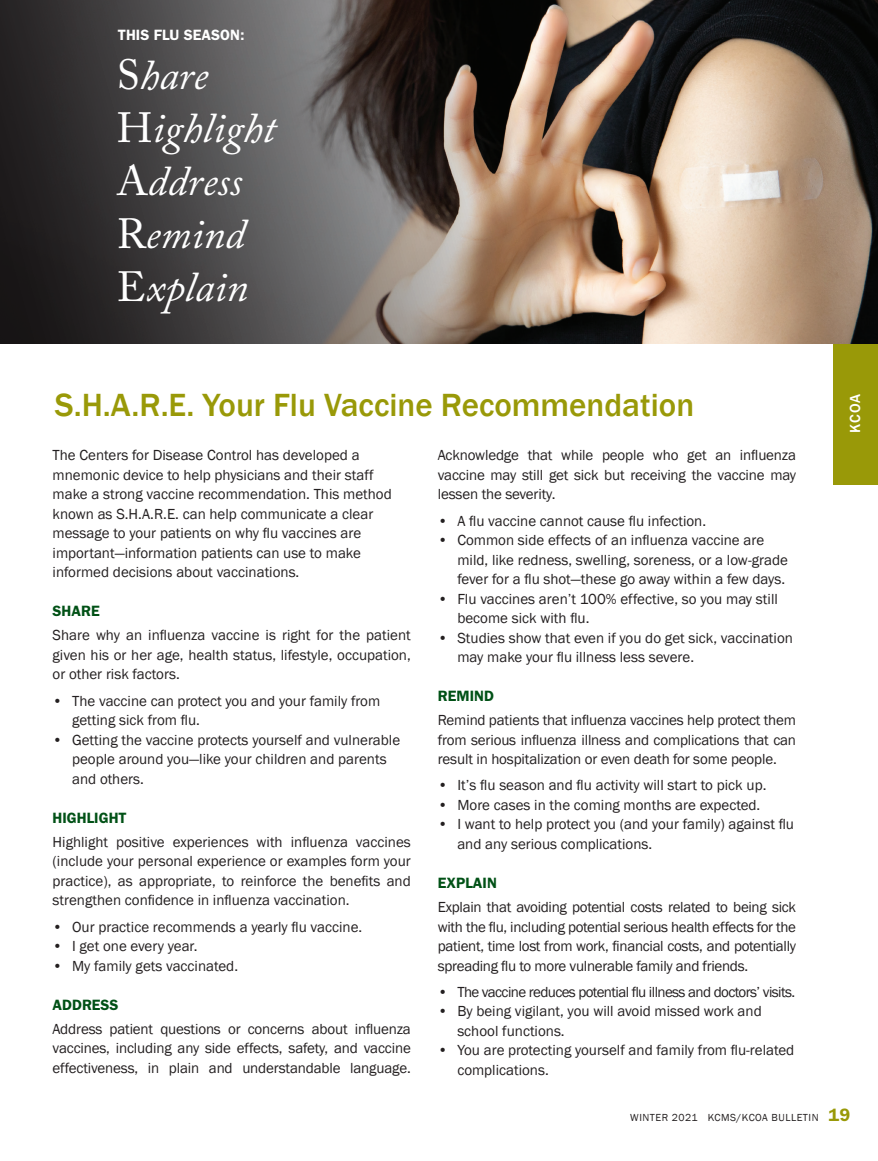
<style>
.page{position:relative;width:878px;height:1161px;background:#fff}
.page>*{position:absolute;margin:0;border:0;box-sizing:border-box;transform-origin:0 0}
.t1{font:italic 42px/52.9px "Adobe Caslon Pro";color:#fff}
.t2{font:500 33px "Franklin Gothic";color:#999908}
.t3{font:15px/19.5px "Franklin Gothic";color:#231f20}
.t4{font:15px "Franklin Gothic";letter-spacing:-.04em;color:#231f20}
.t5{font:600 15px "Franklin Gothic";color:#015116}
.t6{font:600 15px "Franklin Gothic";color:#fff}
.t7{font:500 15px "Franklin Gothic";color:#fff}
.t8{font:10.5px "Franklin Gothic";letter-spacing:.05em;color:#231f20}
.s1{font-style:normal}
.s2{font-weight:600;font-size:18px;color:#999908}
</style>
<div class="page">
<div style="left:833px;top:342px;width:44px;height:143px;background:#999908"></div>
<img style="left:754px;top:0;width:123px;height:344px">
<svg style="left:0;top:0;width:754px;height:344px;background:#6b6059"></svg>
<p class="t6" style="left:118px;top:26px;width:128px">THIS FLU SEASON:</p>
<h1 class="t1" style="left:117px;top:48px;width:161px"><span class="s1">S</span>hare<br><span class="s1">H</span>ighlight<br><span class="s1">A</span>ddress<br><span class="s1">R</span>emind<br><span class="s1">E</span>xplain</h1>
<h2 class="t2" style="left:55px;top:384px;width:640px">S.H.A.R.E. Your Flu Vaccine Recommendation</h2>
<p class="t3" style="left:53px;top:446px;width:340px">The Centers for Disease Control has developed a mnemonic device to help physicians and their staff make a strong vaccine recommendation. This method known as S.H.A.R.E. can help communicate a clear message to your patients on why flu vaccines are important—information patients can use to make informed decisions about vaccinations.</p>
<p class="t5" style="left:53px;top:602px;width:49px">SHARE</p>
<p class="t3" style="left:53px;top:626px;width:360px;text-align:justify">Share why an influenza vaccine is right for the patient given his or her age, health status, lifestyle, occupation, or other risk factors.</p>
<p class="t3" style="left:72px;top:691px;width:310px;text-indent:-20px">• The vaccine can protect you and your family from getting sick from flu.</p>
<p class="t3" style="left:72px;top:730px;width:329px;text-indent:-20px">• Getting the vaccine protects yourself and vulnerable people around you—like your children and parents and others.</p>
<p class="t5" style="left:53px;top:809px;width:76px">HIGHLIGHT</p>
<p class="t3" style="left:53px;top:832px;width:360px;text-align:justify">Highlight positive experiences with influenza vaccines (include your personal experience or examples form your practice), as appropriate, to reinforce the benefits and strengthen confidence in influenza vaccination.</p>
<p class="t3" style="left:53px;top:917px;width:311px">• Our practice recommends a yearly flu vaccine.</p>
<p class="t3" style="left:53px;top:937px;width:146px">• I get one every year.</p>
<p class="t3" style="left:53px;top:956px;width:187px">• My family gets vaccinated.</p>
<p class="t5" style="left:53px;top:996px;width:67px">ADDRESS</p>
<p class="t3" style="left:53px;top:1019px;width:360px;text-align:justify">Address patient questions or concerns about influenza vaccines, including any side effects, safety, and vaccine effectiveness, in plain and understandable language.</p>
<p class="t3" style="left:438px;top:446px;width:360px;text-align:justify">Acknowledge that while people who get an influenza vaccine may still get sick but receiving the vaccine may lessen the severity.</p>
<p class="t3" style="left:438px;top:511px;width:270px">• A flu vaccine cannot cause flu infection.</p>
<p class="t3" style="left:457px;top:531px;width:332px;text-indent:-20px">• Common side effects of an influenza vaccine are mild, like redness, swelling, soreness, or a low-grade fever for a flu shot—these go away within a few days.</p>
<p class="t3" style="left:457px;top:589px;width:322px;text-indent:-20px">• Flu vaccines aren’t 100% effective, so you may still become sick with flu.</p>
<p class="t3" style="left:457px;top:628px;width:337px;text-indent:-20px">• Studies show that even if you do get sick, vaccination may make your flu illness less severe.</p>
<p class="t5" style="left:438px;top:687px;width:58px">REMIND</p>
<p class="t3" style="left:438px;top:711px;width:360px;text-align:justify">Remind patients that influenza vaccines help protect them from serious influenza illness and complications that can result in hospitalization or even death for some people.</p>
<p class="t3" style="left:438px;top:776px;width:330px">• It’s flu season and flu activity will start to pick up.</p>
<p class="t3" style="left:438px;top:796px;width:324px">• More cases in the coming months are expected.</p>
<p class="t3" style="left:457px;top:815px;width:338px;text-indent:-20px">• I want to help protect you (and your family) against flu and any serious complications.</p>
<p class="t5" style="left:438px;top:874px;width:61px">EXPLAIN</p>
<p class="t3" style="left:438px;top:898px;width:360px;text-align:justify">Explain that avoiding potential costs related to being sick with the flu, including potential serious health effects for the patient, time lost from work, financial costs, and potentially spreading flu to more vulnerable family and friends.</p>
<p class="t4" style="left:438px;top:982px;width:359px">• The vaccine reduces potential flu illness and doctors’ visits.</p>
<p class="t3" style="left:457px;top:1002px;width:306px;text-indent:-20px">• By being vigilant, you will avoid missed work and school functions.</p>
<p class="t3" style="left:457px;top:1041px;width:338px;text-indent:-20px">• You are protecting yourself and family from flu-related complications.</p>
<p class="t7" style="left:845px;top:433px;width:40px;rotate:-90deg">KCOA</p>
<p class="t8" style="left:630px;top:1111px;width:221px">WINTER 2021 KCMS/KCOA BULLETIN <span class="s2">19</span></p>
</div>
